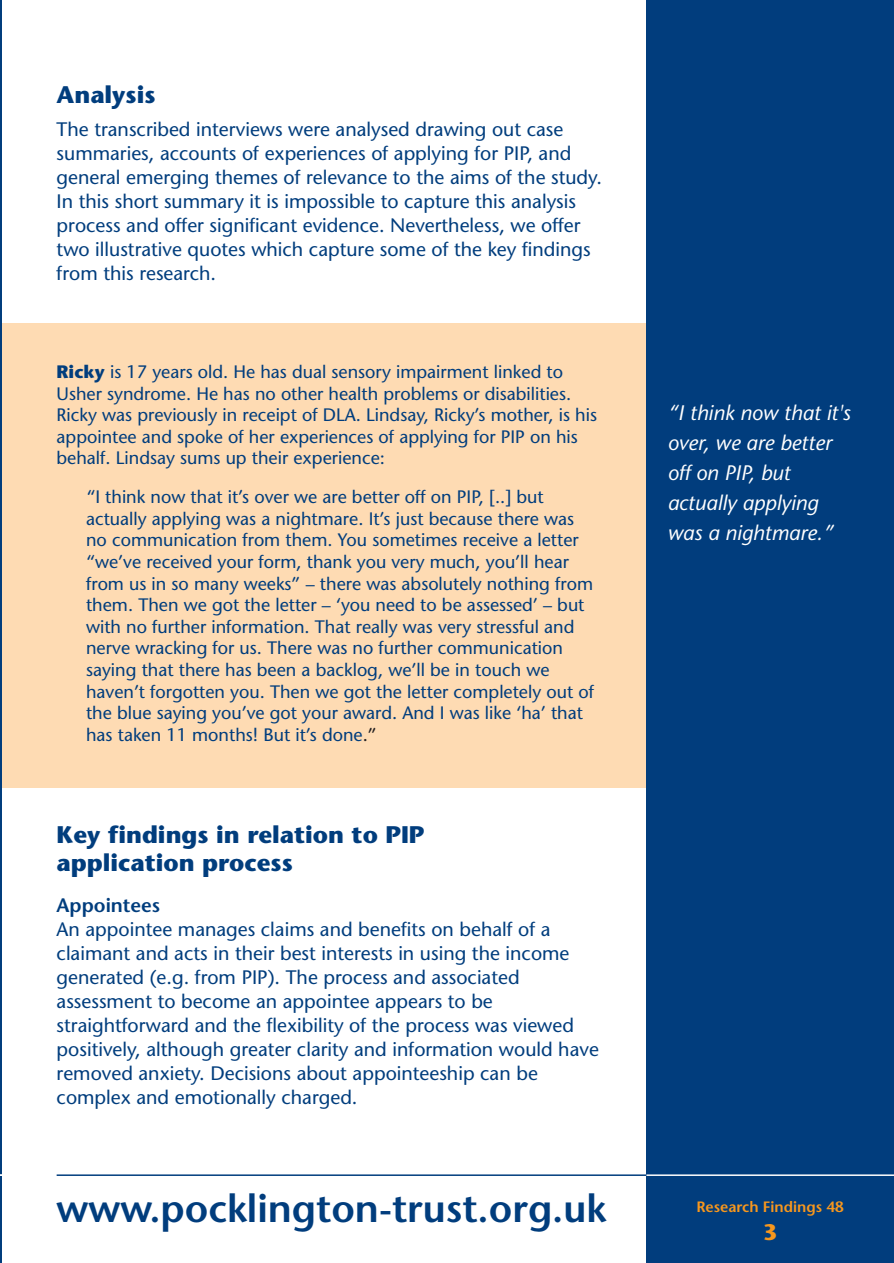
<style>
.page{position:relative;width:894px;height:1263px;background:#fff}
.page>*{position:absolute;margin:0;border:0;box-sizing:border-box;transform-origin:0 0}
.t1{font:600 39px "Stone Sans";color:#013d7d}
.t2{font:700 24px/28.5px "Stone Sans";color:#013d7d}
.t3{font:700 22.5px "Stone Sans";color:#f7971d}
.t4{font:italic 21px/30px "Stone Sans";color:#fff}
.t5{font:19.5px/24px "Stone Sans";color:#013d7d}
.t6{font:600 19.5px "Stone Sans";color:#013d7d}
.t7{font:18px/21.6px "Stone Sans";color:#013d7d}
.t8{font:600 15px "Stone Sans";color:#f7971d}
.s1{font-weight:700}
.s2{color:#231f20}
</style>
<div class="page">
<hr style="left:57px;top:1174px;width:590px;height:1px;background:#013d7d">
<div style="left:1px;top:323px;width:645px;height:464px;background:#fedbb3"></div>
<hr style="left:0;top:0;width:1px;height:1262px;background:#013d7d">
<div style="left:646px;top:0;width:248px;height:1262px;background:#013d7d"></div>
<hr style="left:0;top:1174px;width:53px;height:1px;background:#fff">
<hr style="left:646px;top:1174px;width:248px;height:1px;background:#fff">
<h2 class="t2" style="left:57px;top:83px;width:100px">Analysis</h2>
<p class="t5" style="left:57px;top:119px;width:547px">The transcribed interviews were analysed drawing out case summaries, accounts of experiences of applying for PIP, and general emerging themes of relevance to the aims of the study.<br>In this short summary it is impossible to capture this analysis process and offer significant evidence. Nevertheless, we offer two illustrative quotes which capture some of the key findings from this research.</p>
<p class="t7" style="left:57px;top:363px;width:542px"><span class="s1">Ricky</span> is 17 years old. He has dual sensory impairment linked to Usher syndrome. He has no other health problems or disabilities.<br>Ricky was previously in receipt of DLA. Lindsay, Ricky’s mother, is his appointee and spoke of her experiences of applying for PIP on his behalf. Lindsay sums up their experience:</p>
<p class="t7" style="left:86px;top:488px;width:509px">“I think now that it’s over we are better off on PIP, [..] but actually applying was a nightmare. It’s just because there was no communication from them. You sometimes receive a letter “we’ve received your form, thank you very much, you’ll hear from us in so many weeks” – there was absolutely nothing from them. Then we got the letter – ‘you need to be assessed’ – but with no further information. That really was very stressful and nerve wracking for us. There was no further communication saying that there has been a backlog, we’ll be in touch we haven’t forgotten you. Then we got the letter completely out of the blue saying you’ve got your award. And I was like ‘ha’ that has taken 11 months! But it’s done<span class="s2">.”</span></p>
<h2 class="t2" style="left:57px;top:822px;width:369px">Key findings in relation to PIP application process</h2>
<p class="t6" style="left:57px;top:898px;width:105px">Appointees</p>
<p class="t5" style="left:57px;top:919px;width:544px">An appointee manages claims and benefits on behalf of a claimant and acts in their best interests in using the income generated (e.g. from PIP). The process and associated assessment to become an appointee appears to be straightforward and the flexibility of the process was viewed positively, although greater clarity and information would have removed anxiety. Decisions about appointeeship can be complex and emotionally charged.</p>
<h1 class="t1" style="left:57px;top:1193px;width:551px">www.pocklington-trust.org.uk</h1>
<p class="t4" style="left:668px;top:400px;width:184px">“I think now that it's over, we are better off on PIP, but actually applying was a nightmare.”</p>
<p class="t8" style="left:696px;top:1200px;width:149px">Research Findings 48</p>
<p class="t3" style="left:763px;top:1223px;width:16px">3</p>
</div>
